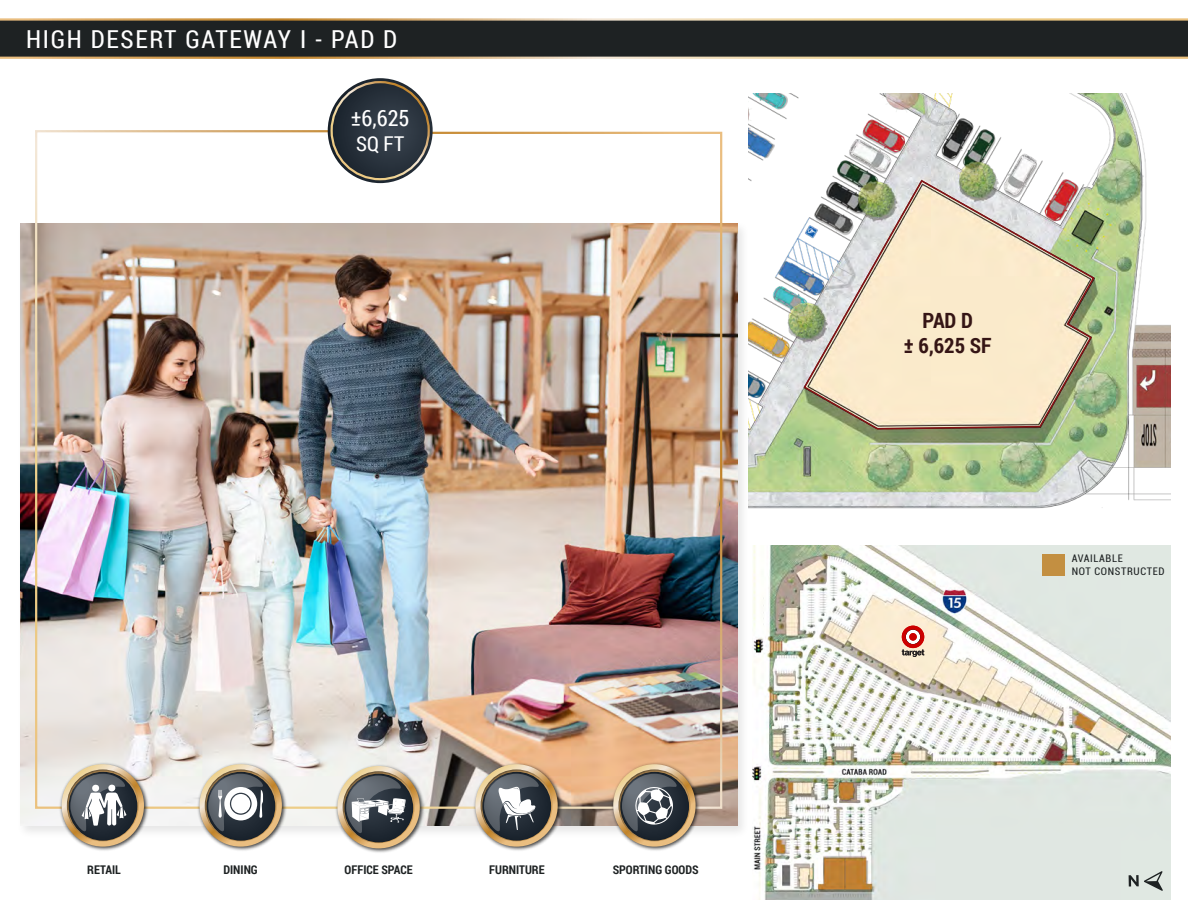
<style>
.page{position:relative;width:1188px;height:918px;background:#fff}
.page>*{position:absolute;margin:0;border:0;box-sizing:border-box;transform-origin:0 0}
.t1{font:24.75px "Roboto Condensed";letter-spacing:.07em;color:#fff}
.t2{font:22.35px "Roboto Condensed";color:#fff}
.t3{font:700 21px "Roboto Condensed";color:#351515}
.t4{font:20.4px "Roboto Condensed";color:#fff}
.t5{font:700 12px "Roboto Condensed";color:#1e2223}
.t6{font:condensed 10.5px "Roboto";letter-spacing:.06em;color:#1e2223}
</style>
<div class="page">
<div style="left:17px;top:220px;width:733px;height:619px;background:#000;opacity:.1"></div>
<img style="left:20px;top:224px;width:717px;height:602px">
<img style="left:34px;top:129px;width:689px;height:681px">
<svg style="left:328px;top:78px;width:105px;height:105px;background:#343b41"></svg>
<div style="left:331px;top:81px;width:99px;height:99px;border:2px solid #fff;border-radius:50%"></div>
<svg style="left:0;top:18px;width:1188px;height:41px;background:#363530"></svg>
<img style="left:472px;top:761px;width:92px;height:90px">
<img style="left:58px;top:761px;width:92px;height:90px">
<img style="left:196px;top:761px;width:92px;height:90px">
<img style="left:334px;top:763px;width:92px;height:90px">
<img style="left:609px;top:761px;width:93px;height:90px">
<svg style="left:62px;top:764px;width:82px;height:83px"></svg>
<img style="left:748px;top:94px;width:423px;height:417px">
<svg style="left:200px;top:764px;width:82px;height:83px"></svg>
<div style="left:231px;top:794px;width:19px;height:19px;background:#fff;border-radius:50%"></div>
<img style="left:475px;top:764px;width:83px;height:83px">
<svg style="left:337px;top:766px;width:83px;height:82px"></svg>
<svg style="left:613px;top:764px;width:83px;height:83px;background:#918779"></svg>
<img style="left:753px;top:545px;width:418px;height:355px">
<svg style="left:1129px;top:871px;width:34px;height:20px"></svg>
<svg style="left:902px;top:626px;width:22px;height:31px"></svg>
<div style="left:1042px;top:554px;width:23px;height:21px;background:#c38f41"></div>
<img style="left:802px;top:179px;width:294px;height:251px">
<p class="t1" style="left:26px;top:22px;width:373px">HIGH DESERT GATEWAY I - PAD D</p>
<p class="t2" style="left:351px;top:103px;width:60px">±6,625</p>
<p class="t4" style="left:356px;top:129px;width:49px">SQ FT</p>
<p class="t5" style="left:87px;top:861px;width:35px">RETAIL</p>
<p class="t5" style="left:223px;top:861px;width:36px">DINING</p>
<p class="t5" style="left:345px;top:861px;width:70px">OFFICE SPACE</p>
<p class="t5" style="left:489px;top:861px;width:57px">FURNITURE</p>
<p class="t5" style="left:613px;top:861px;width:87px">SPORTING GOODS</p>
<p class="t3" style="left:923px;top:306px;width:52px">PAD D</p>
<p class="t3" style="left:904px;top:331px;width:89px">± 6,625 SF</p>
<p class="t6" style="left:1072px;top:551px;width:53px">AVAILABLE</p>
<p class="t6" style="left:1072px;top:564px;width:94px">NOT CONSTRUCTED</p>
</div>
